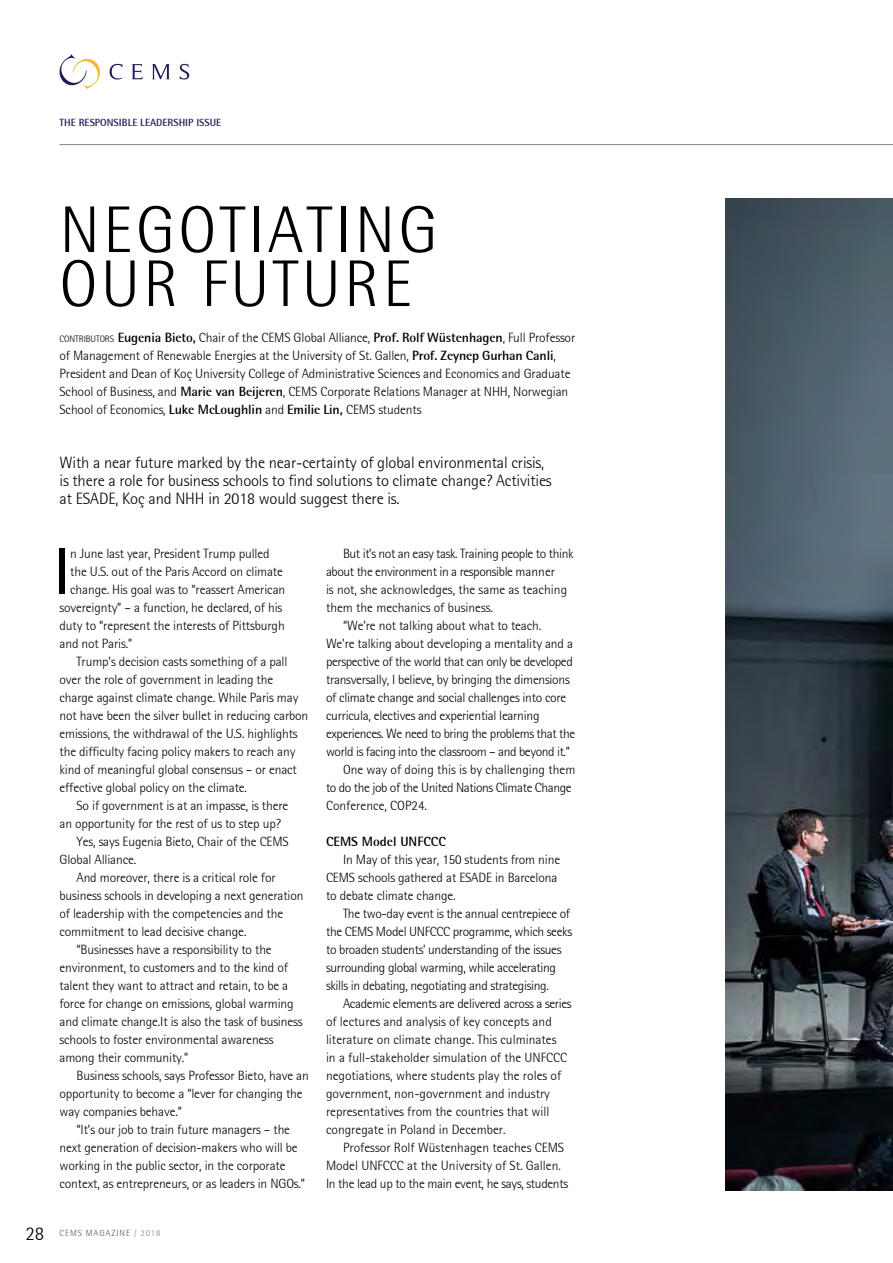
<style>
.page{position:relative;width:893px;height:1263px;background:#fff}
.page>*{position:absolute;margin:0;border:0;box-sizing:border-box;transform-origin:0 0}
.t1{font:300 66px/54px "Rotis Semi Sans";letter-spacing:.05em;color:#000}
.t2{font:65.7px "Rotis Semi Sans";color:#000}
.t3{font:300 16.5px/18px "Rotis Semi Sans";letter-spacing:-.01em;color:#000}
.t4{font:300 13.5px/18px "Rotis Semi Sans";letter-spacing:-.01em;color:#000}
.t5{font:300 13.5px "Rotis Semi Sans";letter-spacing:-.03em;color:#000}
.t6{font:700 13.5px "Rotis Semi Sans";color:#000}
.t7{font:700 10.5px "Rotis Semi Sans";color:#231956}
.t8{font:300 9px "Rotis Semi Sans";letter-spacing:.1em;color:#575756}
.s1{font-size:9.45px}
.s2{font-weight:700}
.s3{font-size:19.5px;color:#000}
.s4{color:#878787}
</style>
<div class="page">
<svg style="left:59px;top:54px;width:41px;height:35px"></svg>
<svg style="left:110px;top:64px;width:13px;height:16px"></svg>
<svg style="left:132px;top:64px;width:11px;height:15px"></svg>
<svg style="left:152px;top:64px;width:18px;height:15px"></svg>
<svg style="left:180px;top:64px;width:9px;height:16px"></svg>
<hr style="left:60px;top:144px;width:833px;height:1px;background:#878787">
<img style="left:726px;top:198px;width:167px;height:993px">
<p class="t7" style="left:60px;top:116px;width:163px">THE RESPONSIBLE LEADERSHIP ISSUE</p>
<h1 class="t1" style="left:60px;top:203px;width:380px">NEGOTIATING<br>OUR FUTURE</h1>
<p class="t4" style="left:60px;top:328px;width:517px"><span class="s1">CONTRIBUTORS</span> <span class="s2">Eugenia Bieto,</span> Chair of the CEMS Global Alliance, <span class="s2">Prof. Rolf Wüstenhagen</span>, Full Professor of Management of Renewable Energies at the University of St. Gallen, <span class="s2">Prof. Zeynep Gurhan Canli</span>, President and Dean of Koç University College of Administrative Sciences and Economics and Graduate School of Business, and <span class="s2">Marie van Beijeren</span>, CEMS Corporate Relations Manager at NHH, Norwegian School of Economics, <span class="s2">Luke McLoughlin</span> and <span class="s2">Emilie Lin,</span> CEMS students</p>
<p class="t3" style="left:60px;top:453px;width:494px">With a near future marked by the near-certainty of global environmental crisis, is there a role for business schools to find solutions to climate change? Activities at ESADE, Koç and NHH in 2018 would suggest there is.</p>
<h2 class="t2" style="left:54px;top:533px;width:19px">I</h2>
<p class="t4" style="left:70px;top:544px;width:201px">n June last year, President Trump pulled</p>
<p class="t4" style="left:70px;top:562px;width:214px">the U.S. out of the Paris Accord on climate</p>
<p class="t4" style="left:70px;top:580px;width:217px">change. His goal was to “reassert American</p>
<p class="t4" style="left:60px;top:598px;width:224px">sovereignty” – a function, he declared, of his</p>
<p class="t4" style="left:60px;top:616px;width:227px">duty to “represent the interests of Pittsburgh</p>
<p class="t4" style="left:60px;top:634px;width:74px">and not Paris.”</p>
<p class="t4" style="left:77px;top:652px;width:212px">Trump’s decision casts something of a pall</p>
<p class="t4" style="left:60px;top:670px;width:215px">over the role of government in leading the</p>
<p class="t4" style="left:60px;top:688px;width:240px">charge against climate change. While Paris may</p>
<p class="t4" style="left:60px;top:706px;width:250px">not have been the silver bullet in reducing carbon</p>
<p class="t4" style="left:60px;top:724px;width:240px">emissions, the withdrawal of the U.S. highlights</p>
<p class="t4" style="left:60px;top:742px;width:238px">the difficulty facing policy makers to reach any</p>
<p class="t4" style="left:60px;top:760px;width:239px">kind of meaningful global consensus – or enact</p>
<p class="t4" style="left:60px;top:778px;width:189px">effective global policy on the climate.</p>
<p class="t4" style="left:77px;top:796px;width:213px">So if government is at an impasse, is there</p>
<p class="t4" style="left:60px;top:814px;width:223px">an opportunity for the rest of us to step up?</p>
<p class="t4" style="left:77px;top:832px;width:214px">Yes, says Eugenia Bieto, Chair of the CEMS</p>
<p class="t4" style="left:60px;top:850px;width:78px">Global Alliance.</p>
<p class="t4" style="left:77px;top:868px;width:201px">And moreover, there is a critical role for</p>
<p class="t4" style="left:60px;top:886px;width:246px">business schools in developing a next generation</p>
<p class="t4" style="left:60px;top:904px;width:225px">of leadership with the competencies and the</p>
<p class="t4" style="left:60px;top:922px;width:188px">commitment to lead decisive change.</p>
<p class="t4" style="left:77px;top:940px;width:197px">“Businesses have a responsibility to the</p>
<p class="t4" style="left:60px;top:958px;width:230px">environment, to customers and to the kind of</p>
<p class="t4" style="left:60px;top:976px;width:230px">talent they want to attract and retain, to be a</p>
<p class="t4" style="left:60px;top:994px;width:236px">force for change on emissions, global warming</p>
<p class="t4" style="left:60px;top:1012px;width:244px">and climate change.It is also the task of business</p>
<p class="t4" style="left:60px;top:1030px;width:216px">schools to foster environmental awareness</p>
<p class="t4" style="left:60px;top:1048px;width:130px">among their community.”</p>
<p class="t4" style="left:77px;top:1066px;width:234px">Business schools, says Professor Bieto, have an</p>
<p class="t4" style="left:60px;top:1084px;width:245px">opportunity to become a “lever for changing the</p>
<p class="t4" style="left:60px;top:1102px;width:124px">way companies behave.”</p>
<p class="t4" style="left:77px;top:1120px;width:215px">“It’s our job to train future managers – the</p>
<p class="t4" style="left:60px;top:1138px;width:240px">next generation of decision-makers who will be</p>
<p class="t4" style="left:60px;top:1156px;width:228px">working in the public sector, in the corporate</p>
<p class="t4" style="left:60px;top:1174px;width:247px">context, as entrepreneurs, or as leaders in NGOs.”</p>
<p class="t8" style="left:26px;top:1228px;width:137px"><span class="s3">28</span> CEMS MAGAZINE <span class="s4">/ 2018</span></p>
<p class="t5" style="left:343px;top:546px;width:232px">But it’s not an easy task. Training people to think</p>
<p class="t5" style="left:326px;top:564px;width:231px">about the environment in a responsible manner</p>
<p class="t4" style="left:326px;top:580px;width:243px">is not, she acknowledges, the same as teaching</p>
<p class="t4" style="left:326px;top:598px;width:169px">them the mechanics of business.</p>
<p class="t4" style="left:343px;top:616px;width:200px">“We’re not talking about what to teach.</p>
<p class="t4" style="left:326px;top:634px;width:249px">We’re talking about developing a mentality and a</p>
<p class="t5" style="left:326px;top:654px;width:248px">perspective of the world that can only be developed</p>
<p class="t4" style="left:326px;top:670px;width:245px">transversally, I believe, by bringing the dimensions</p>
<p class="t4" style="left:326px;top:688px;width:242px">of climate change and social challenges into core</p>
<p class="t4" style="left:326px;top:706px;width:215px">curricula, electives and experiential learning</p>
<p class="t5" style="left:326px;top:725px;width:251px">experiences. We need to bring the problems that the</p>
<p class="t5" style="left:326px;top:743px;width:245px">world is facing into the classroom – and beyond it.”</p>
<p class="t4" style="left:343px;top:760px;width:234px">One way of doing this is by challenging them</p>
<p class="t5" style="left:326px;top:779px;width:247px">to do the job of the United Nations Climate Change</p>
<p class="t4" style="left:326px;top:796px;width:103px">Conference, COP24.</p>
<p class="t6" style="left:326px;top:833px;width:121px">CEMS Model UNFCCC</p>
<p class="t4" style="left:326px;top:850px;width:236px;text-indent:17px">In May of this year, 150 students from nine<br>CEMS schools gathered at ESADE in Barcelona to debate climate change.</p>
<p class="t4" style="left:326px;top:904px;width:248px;text-indent:17px">The two-day event is the annual centrepiece of the CEMS Model UNFCCC programme, which seeks to broaden students’ understanding of the issues surrounding global warming, while accelerating skills in debating, negotiating and strategising.</p>
<p class="t4" style="left:326px;top:994px;width:247px;text-indent:17px">Academic elements are delivered across a series of lectures and analysis of key concepts and literature on climate change. This culminates<br>in a full-stakeholder simulation of the UNFCCC negotiations, where students play the roles of government, non-government and industry representatives from the countries that will congregate in Poland in December.</p>
<p class="t4" style="left:326px;top:1138px;width:244px;text-indent:17px">Professor Rolf Wüstenhagen teaches CEMS<br>Model UNFCCC at the University of St. Gallen.<br>In the lead up to the main event, he says, students</p>
</div>
